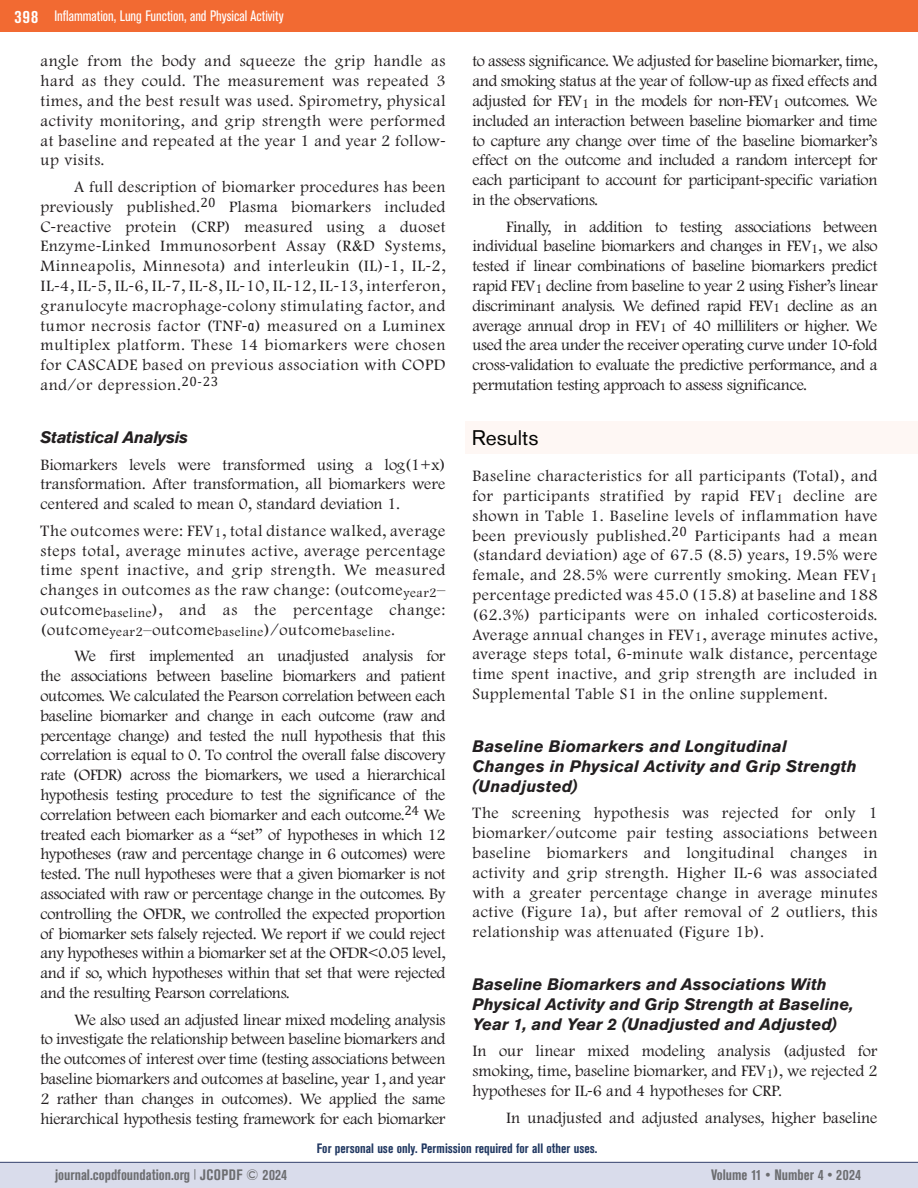
<style>
.page{position:relative;width:918px;height:1188px;background:#fff}
.page>*{position:absolute;margin:0;border:0;box-sizing:border-box;transform-origin:0 0}
.t1{font:21px "Akzidenz Grotesk BQ";color:#040503}
.t2{font:300 16.5px/19.8px "Footlight MT Pro";color:#231f20;text-align:justify}
.t3{font:italic 700 16.5px/19.8px "Akzidenz Grotesk BQ";color:#231f20}
.t4{font:italic 700 16.5px "Akzidenz Grotesk BQ";letter-spacing:-.02em;color:#231f20}
.t5{font:700 condensed 15px "Akzidenz Grotesk BE";color:#6c6d70}
.t6{font:condensed 15px "Akzidenz Grotesk BE";color:#fff}
.t7{font:700 condensed 13.5px "Akzidenz Grotesk BE";color:#213861}
.s1{font-weight:700;font-size:18px}
.s2{font-family:"Myriad Pro";font-weight:400}
.s3{font-family:"Myriad Pro";font-weight:400;font-stretch:condensed}
</style>
<div class="page">
<div style="left:0;top:1162px;width:918px;height:26px;background:#d9dceb"></div>
<div style="left:0;top:0;width:918px;height:32px;background:#f26a32"></div>
<hr style="left:0;top:1162px;width:918px;height:1px;background:#34416b">
<div style="left:465px;top:421px;width:453px;height:33px;background:#fef7f4"></div>
<p class="t6" style="left:14px;top:8px;width:271px"><span class="s1">398</span> Inflammation, Lung Function, and Physical Activity</p>
<p class="t2" style="left:40px;top:52px;width:407px">angle from the body and squeeze the grip handle as hard as they could. The measurement was repeated 3 times, and the best result was used. Spirometry, physical activity monitoring, and grip strength were performed at baseline and repeated at the year 1 and year 2 follow&shy;up visits.</p>
<p class="t2" style="left:40px;top:177px;width:407px;text-indent:34px">A full description of biomarker procedures has been previously published.<sup>20</sup> Plasma biomarkers included C<span class="s2">-</span>reactive protein (CRP) measured using a duoset Enzyme<span class="s2">-</span>Linked Immunosorbent Assay (R&amp;D Systems, Minneapolis, Minnesota) and interleukin (IL)<span class="s2">-</span>1, IL<span class="s2">-</span>2, IL<span class="s2">-</span>4, IL<span class="s2">-</span>5, IL<span class="s2">-</span>6, IL<span class="s2">-</span>7, IL<span class="s2">-</span>8, IL<span class="s2">-</span>10, IL<span class="s2">-</span>12, IL<span class="s2">-</span>13, interferon, granulocyte macrophage<span class="s2">-</span>colony stimulating factor, and tumor necrosis factor (TNF<span class="s2">-</span><span class="s3">α</span>) measured on a Luminex multiplex platform. These 14 biomarkers were chosen for CASCADE based on previous association with COPD and/or depression.<sup>20-23</sup></p>
<p class="t4" style="left:40px;top:427px;width:149px">Statistical Analysis</p>
<p class="t2" style="left:40px;top:455px;width:407px">Biomarkers levels were transformed using a log(1+x) transformation. After transformation, all biomarkers were centered and scaled to mean 0, standard deviation 1.</p>
<p class="t2" style="left:40px;top:521px;width:407px">The outcomes were: FEV<sub>1</sub>, total distance walked, average steps total, average minutes active, average percentage time spent inactive, and grip strength. We measured changes in outcomes as the raw change: (outcome<sub>year2</sub>– outcome<sub>baseline</sub>), and as the percentage change: (outcome<sub>year2</sub>–outcome<sub>baseline</sub>)/outcome<sub>baseline</sub>.</p>
<p class="t2" style="left:40px;top:647px;width:407px;text-indent:34px">We first implemented an unadjusted analysis for the associations between baseline biomarkers and patient outcomes. We calculated the Pearson correlation between each baseline biomarker and change in each outcome (raw and percentage change) and tested the null hypothesis that this correlation is equal to 0. To control the overall false discovery rate (OFDR) across the biomarkers, we used a hierarchical hypothesis testing procedure to test the significance of the correlation between each biomarker and each outcome.<sup>24</sup> We treated each biomarker as a “set” of hypotheses in which 12 hypotheses (raw and percentage change in 6 outcomes) were tested. The null hypotheses were that a given biomarker is not associated with raw or percentage change in the outcomes. By controlling the OFDR, we controlled the expected proportion of biomarker sets falsely rejected. We report if we could reject any hypotheses within a biomarker set at the OFDR&lt;0.05 level, and if so, which hypotheses within that set that were rejected and the resulting Pearson correlations.</p>
<p class="t2" style="left:40px;top:1010px;width:407px;text-indent:34px">We also used an adjusted linear mixed modeling analysis to investigate the relationship between baseline biomarkers and the outcomes of interest over time (testing associations between baseline biomarkers and outcomes at baseline, year 1, and year 2 rather than changes in outcomes). We applied the same hierarchical hypothesis testing framework for each biomarker</p>
<p class="t2" style="left:472px;top:52px;width:407px">to assess significance. We adjusted for baseline biomarker, time, and smoking status at the year of follow<span class="s2">-</span>up as fixed effects and adjusted for FEV<sub>1</sub> in the models for non<span class="s2">-</span>FEV<sub>1</sub> outcomes. We included an interaction between baseline biomarker and time to capture any change over time of the baseline biomarker’s effect on the outcome and included a random intercept for each participant to account for participant<span class="s2">-</span>specific variation in the observations.</p>
<p class="t2" style="left:473px;top:217px;width:407px;text-indent:34px">Finally, in addition to testing associations between individual baseline biomarkers and changes in FEV<sub>1</sub>, we also tested if linear combinations of baseline biomarkers predict rapid FEV<sub>1</sub> decline from baseline to year 2 using Fisher’s linear discriminant analysis. We defined rapid FEV<sub>1</sub> decline as an average annual drop in FEV<sub>1</sub> of 40 milliliters or higher. We used the area under the receiver operating curve under 10<span class="s2">-</span>fold cross<span class="s2">-</span>validation to evaluate the predictive performance, and a permutation testing approach to assess significance.</p>
<p class="t1" style="left:472px;top:426px;width:68px">Results</p>
<p class="t2" style="left:472px;top:467px;width:407px">Baseline characteristics for all participants (Total), and for participants stratified by rapid FEV<sub>1</sub> decline are shown in Table 1. Baseline levels of inflammation have been previously published.<sup>20</sup> Participants had a mean (standard deviation) age of 67.5 (8.5) years, 19.5% were female, and 28.5% were currently smoking. Mean FEV<sub>1 </sub>percentage predicted was 45.0 (15.8) at baseline and 188 (62.3%) participants were on inhaled corticosteroids.<br>Average annual changes in FEV<sub>1</sub>, average minutes active, average steps total, 6<span class="s2">-</span>minute walk distance, percentage time spent inactive, and grip strength are included in Supplemental Table S1 in the online supplement.</p>
<p class="t3" style="left:473px;top:736px;width:386px">Baseline Biomarkers and Longitudinal<br>Changes in Physical Activity and Grip Strength (Unadjusted)</p>
<p class="t2" style="left:473px;top:804px;width:407px">The screening hypothesis was rejected for only 1 biomarker/outcome pair testing associations between baseline biomarkers and longitudinal changes in activity and grip strength. Higher IL<span class="s2">-</span>6 was associated with a greater percentage change in average minutes active (Figure 1a), but after removal of 2 outliers, this relationship was attenuated (Figure 1b).</p>
<p class="t3" style="left:473px;top:974px;width:383px">Baseline Biomarkers and Associations With<br>Physical Activity and Grip Strength at Baseline,<br>Year 1, and Year 2 (Unadjusted and Adjusted)</p>
<p class="t2" style="left:473px;top:1042px;width:407px">In our linear mixed modeling analysis (adjusted for smoking, time, baseline biomarker, and FEV<sub>1</sub>), we rejected 2 hypotheses for IL<span class="s2">-</span>6 and 4 hypotheses for CRP.</p>
<p class="t2" style="left:506px;top:1108px;width:373px">In unadjusted and adjusted analyses, higher baseline</p>
<p class="t7" style="left:317px;top:1141px;width:282px">For personal use only. Permission required for all other uses.</p>
<p class="t5" style="left:55px;top:1166px;width:234px">journal.copdfoundation.org <sup>|</sup> JCOPDF © 2024</p>
<p class="t5" style="left:711px;top:1166px;width:151px">Volume 11 • Number 4 • 2024</p>
</div>
